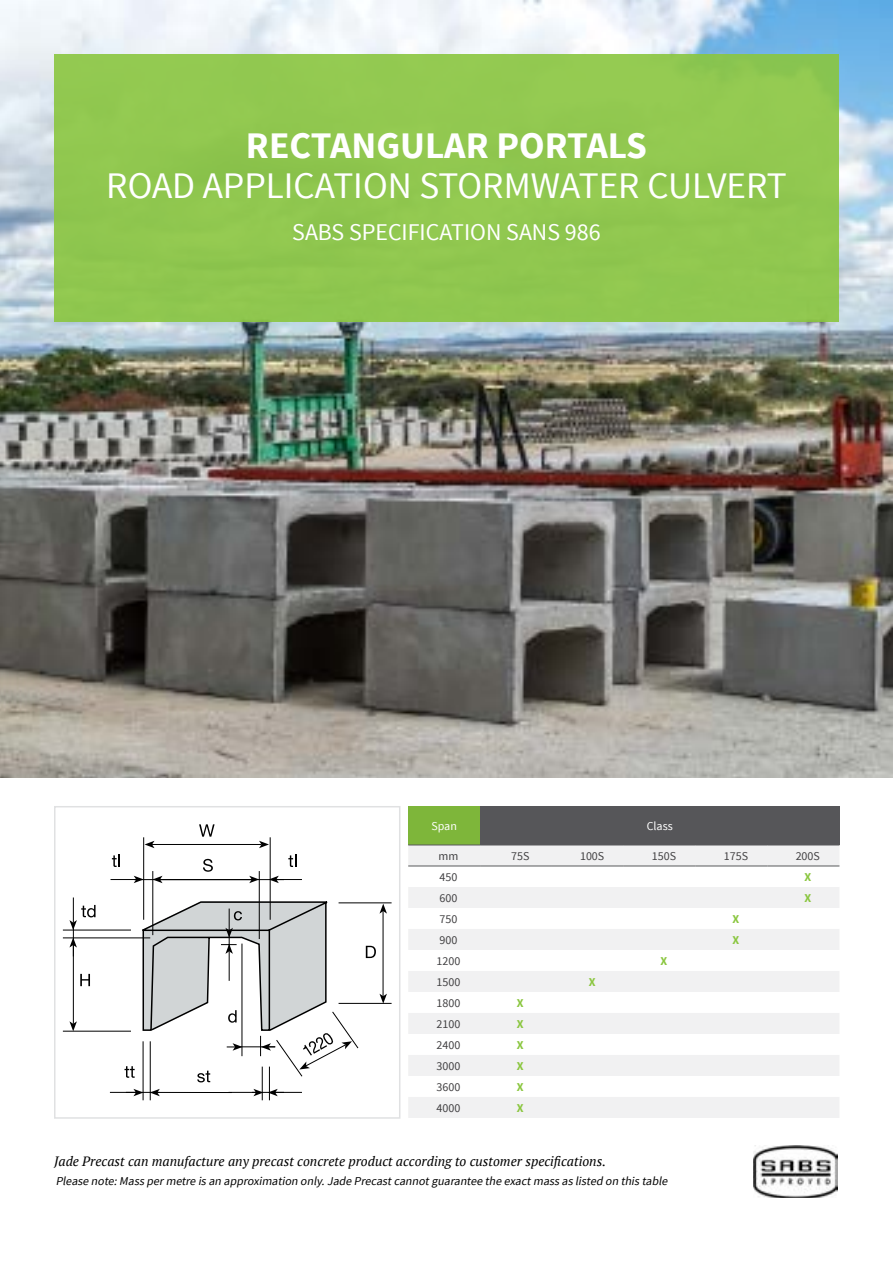
<style>
.page{position:relative;width:893px;height:1263px;background:#fff}
.page>*{position:absolute;margin:0;border:0;box-sizing:border-box;transform-origin:0 0}
.t1{font:37.5px "Source Sans Pro";color:#fff}
.t2{font:700 37.5px "Source Sans Pro";color:#fff}
.t3{font:24px "Source Sans Pro";color:#fff}
.t4{font:italic 13.5px "PT Serif";color:#000}
.t5{font:italic 12px "Source Sans Pro";color:#000}
.t6{font:12px "Source Sans Pro";color:#414042}
.t7{font:700 12px "Source Sans Pro";color:#8ac63f}
.t8{font:12px "Source Sans Pro";color:#fff}
</style>
<div class="page">
<div style="left:54px;top:806px;width:346px;height:313px;border:2px solid #e0e1e2"></div>
<img style="left:0;top:0;width:893px;height:778px">
<div style="left:54px;top:54px;width:785px;height:268px;background:#91c850"></div>
<div style="left:408px;top:807px;width:72px;height:38px;background:#7eb63a"></div>
<div style="left:480px;top:807px;width:359px;height:38px;background:#565659"></div>
<div style="left:408px;top:846px;width:431px;height:272px;background:#f1f1f2"></div>
<svg style="left:408px;top:867px;width:431px;height:230px"></svg>
<hr style="left:408px;top:845px;width:72px;height:1px;background:#58595b">
<hr style="left:480px;top:845px;width:72px;height:1px;background:#58595b">
<hr style="left:552px;top:845px;width:72px;height:1px;background:#58595b">
<hr style="left:624px;top:845px;width:72px;height:1px;background:#58595b">
<hr style="left:696px;top:845px;width:72px;height:1px;background:#58595b">
<hr style="left:768px;top:845px;width:71px;height:1px;background:#58595b">
<hr style="left:408px;top:866px;width:72px;height:1px;background:#58595b">
<hr style="left:480px;top:866px;width:72px;height:1px;background:#58595b">
<hr style="left:552px;top:866px;width:72px;height:1px;background:#58595b">
<hr style="left:624px;top:866px;width:72px;height:1px;background:#58595b">
<hr style="left:696px;top:866px;width:72px;height:1px;background:#58595b">
<hr style="left:768px;top:866px;width:71px;height:1px;background:#58595b">
<svg style="left:62px;top:837px;width:330px;height:264px"></svg>
<svg style="left:145px;top:841px;width:10px;height:7px"></svg>
<svg style="left:259px;top:841px;width:10px;height:7px"></svg>
<hr style="left:73px;top:945px;width:1px;height:79px;background:#000">
<svg style="left:69px;top:937px;width:8px;height:10px"></svg>
<svg style="left:69px;top:1021px;width:8px;height:10px"></svg>
<hr style="left:383px;top:911px;width:1px;height:85px;background:#000">
<svg style="left:379px;top:904px;width:8px;height:10px"></svg>
<svg style="left:379px;top:994px;width:8px;height:10px"></svg>
<hr style="left:157px;top:1092px;width:75px;height:1px;background:#000">
<svg style="left:150px;top:1089px;width:10px;height:7px"></svg>
<svg style="left:269px;top:876px;width:33px;height:7px"></svg>
<svg style="left:110px;top:1089px;width:33px;height:7px"></svg>
<svg style="left:228px;top:1089px;width:74px;height:7px"></svg>
<svg style="left:111px;top:876px;width:33px;height:7px"></svg>
<svg style="left:199px;top:824px;width:16px;height:13px"></svg>
<svg style="left:203px;top:859px;width:10px;height:13px"></svg>
<svg style="left:366px;top:946px;width:10px;height:12px"></svg>
<svg style="left:80px;top:974px;width:10px;height:12px"></svg>
<svg style="left:69px;top:897px;width:27px;height:33px"></svg>
<svg style="left:112px;top:855px;width:8px;height:12px"></svg>
<svg style="left:288px;top:855px;width:8px;height:12px"></svg>
<hr style="left:126px;top:1092px;width:33px;height:1px;background:#000">
<hr style="left:252px;top:1092px;width:32px;height:1px;background:#000">
<hr style="left:134px;top:879px;width:150px;height:1px;background:#000">
<hr style="left:73px;top:925px;width:1px;height:31px;background:#000">
<svg style="left:124px;top:1066px;width:11px;height:12px"></svg>
<svg style="left:153px;top:876px;width:10px;height:7px"></svg>
<svg style="left:249px;top:876px;width:10px;height:7px"></svg>
<svg style="left:141px;top:900px;width:211px;height:182px"></svg>
<hr style="left:236px;top:1046px;width:39px;height:1px;background:#000">
<img style="left:753px;top:1145px;width:84px;height:53px">
<h1 class="t2" style="left:246px;top:121px;width:402px">RECTANGULAR PORTALS</h1>
<h1 class="t1" style="left:106px;top:163px;width:682px">ROAD APPLICATION STORMWATER CULVERT</h1>
<h2 class="t3" style="left:292px;top:217px;width:310px">SABS SPECIFICATION SANS 986</h2>
<p class="t8" style="left:431px;top:819px;width:27px">Span</p>
<p class="t8" style="left:647px;top:819px;width:28px">Class</p>
<p class="t6" style="left:438px;top:848px;width:21px">mm</p>
<p class="t6" style="left:511px;top:848px;width:20px">75S</p>
<p class="t6" style="left:580px;top:848px;width:26px">100S</p>
<p class="t6" style="left:652px;top:848px;width:26px">150S</p>
<p class="t6" style="left:724px;top:848px;width:26px">175S</p>
<p class="t6" style="left:796px;top:848px;width:26px">200S</p>
<p class="t6" style="left:439px;top:870px;width:19px">450</p>
<p class="t7" style="left:804px;top:869px;width:8px">X</p>
<p class="t6" style="left:439px;top:890px;width:19px">600</p>
<p class="t7" style="left:804px;top:890px;width:8px">X</p>
<p class="t6" style="left:439px;top:911px;width:19px">750</p>
<p class="t7" style="left:732px;top:911px;width:8px">X</p>
<p class="t6" style="left:439px;top:932px;width:19px">900</p>
<p class="t7" style="left:732px;top:932px;width:8px">X</p>
<p class="t6" style="left:436px;top:953px;width:25px">1200</p>
<p class="t7" style="left:661px;top:953px;width:8px">X</p>
<p class="t6" style="left:436px;top:974px;width:25px">1500</p>
<p class="t7" style="left:589px;top:974px;width:8px">X</p>
<p class="t6" style="left:436px;top:995px;width:25px">1800</p>
<p class="t7" style="left:517px;top:995px;width:8px">X</p>
<p class="t6" style="left:436px;top:1016px;width:25px">2100</p>
<p class="t7" style="left:517px;top:1016px;width:8px">X</p>
<p class="t6" style="left:436px;top:1037px;width:25px">2400</p>
<p class="t7" style="left:517px;top:1037px;width:8px">X</p>
<p class="t6" style="left:436px;top:1058px;width:25px">3000</p>
<p class="t7" style="left:517px;top:1058px;width:8px">X</p>
<p class="t6" style="left:436px;top:1079px;width:25px">3600</p>
<p class="t7" style="left:517px;top:1079px;width:8px">X</p>
<p class="t6" style="left:436px;top:1100px;width:25px">4000</p>
<p class="t7" style="left:517px;top:1100px;width:8px">X</p>
<p class="t4" style="left:54px;top:1153px;width:553px">Jade Precast can manufacture any precast concrete product according to customer specifications.</p>
<p class="t5" style="left:56px;top:1173px;width:616px">Please note:Mass permetre is an approximation only.Jade Precastcannotguarantee the exactmass as listed on this table</p>
</div>
